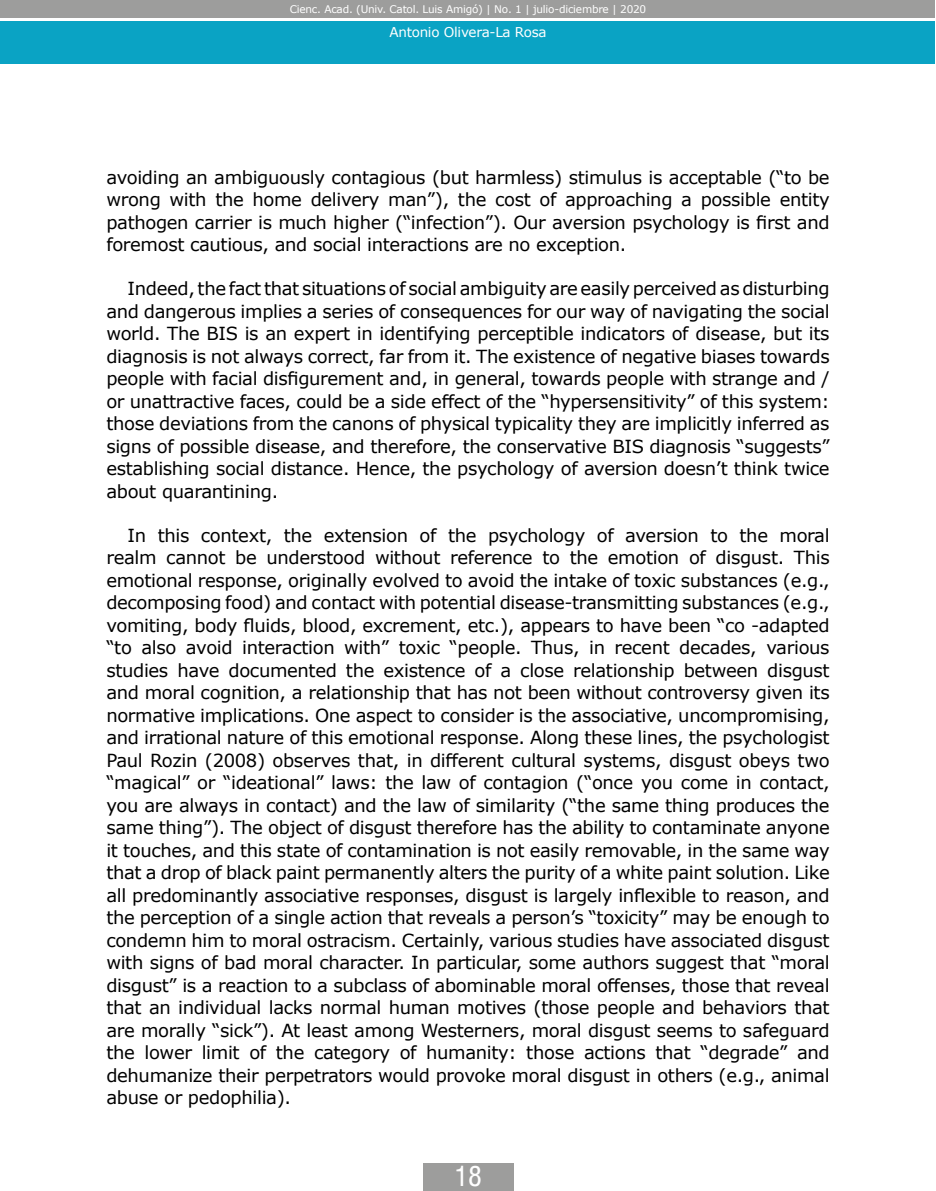
<style>
.page{position:relative;width:936px;height:1191px;background:#fff}
.page>*{position:absolute;margin:0;border:0;box-sizing:border-box;transform-origin:0 0}
.t1{font:27px "Arena Condensed";color:#fff}
.t2{font:18px/22.5px "Verdana";letter-spacing:-.02em;color:#000;text-align:justify}
.t3{font:13.5px "Verdana";letter-spacing:-.02em;color:#fff}
.t4{font:10.5px "Verdana";letter-spacing:-.02em;color:#fff}
</style>
<div class="page">
<div style="left:0;top:0;width:934px;height:18px;background:#9d9d9c"></div>
<div style="left:423px;top:1163px;width:90px;height:28px;background:#9d9d9c"></div>
<div style="left:0;top:21px;width:934px;height:43px;background:#0aa3c4"></div>
<p class="t4" style="left:290px;top:2px;width:358px">Cienc. Acad. (Univ. Catol. Luis Amigó) | No. 1 | julio-diciembre | 2020</p>
<p class="t3" style="left:389px;top:23px;width:159px">Antonio Olivera-La Rosa</p>
<p class="t2" style="left:106px;top:166px;width:724px">avoiding an ambiguously contagious (but harmless) stimulus is acceptable (“to be wrong with the home delivery man”), the cost of approaching a possible entity pathogen carrier is much higher (“infection”). Our aversion psychology is first and foremost cautious, and social interactions are no exception.</p>
<p class="t2" style="left:106px;top:277px;width:724px;text-indent:21px">Indeed, the fact that situations of social ambiguity are easily perceived as disturbing and dangerous implies a series of consequences for our way of navigating the social world. The BIS is an expert in identifying perceptible indicators of disease, but its diagnosis is not always correct, far from it. The existence of negative biases towards people with facial disfigurement and, in general, towards people with strange and / or unattractive faces, could be a side effect of the “hypersensitivity” of this system: those deviations from the canons of physical typicality they are implicitly inferred as signs of possible disease, and therefore, the conservative BIS diagnosis “suggests” establishing social distance. Hence, the psychology of aversion doesn’t think twice about quarantining.</p>
<p class="t2" style="left:106px;top:523px;width:725px;text-indent:21px">In this context, the extension of the psychology of aversion to the moral realm cannot be understood without reference to the emotion of disgust. This emotional response, originally evolved to avoid the intake of toxic substances (e.g., decomposing food) and contact with potential disease-transmitting substances (e.g., vomiting, body fluids, blood, excrement, etc.), appears to have been “co -adapted “to also avoid interaction with” toxic “people. Thus, in recent decades, various studies have documented the existence of a close relationship between disgust and moral cognition, a relationship that has not been without controversy given its normative implications. One aspect to consider is the associative, uncompromising, and irrational nature of this emotional response. Along these lines, the psychologist Paul Rozin (2008) observes that, in different cultural systems, disgust obeys two “magical” or “ideational” laws: the law of contagion (“once you come in contact, you are always in contact) and the law of similarity (“the same thing produces the same thing”). The object of disgust therefore has the ability to contaminate anyone it touches, and this state of contamination is not easily removable, in the same way that a drop of black paint permanently alters the purity of a white paint solution. Like all predominantly associative responses, disgust is largely inflexible to reason, and the perception of a single action that reveals a person’s “toxicity” may be enough to condemn him to moral ostracism. Certainly, various studies have associated disgust with signs of bad moral character. In particular, some authors suggest that “moral disgust” is a reaction to a subclass of abominable moral offenses, those that reveal that an individual lacks normal human motives (those people and behaviors that are morally “sick”). At least among Westerners, moral disgust seems to safeguard the lower limit of the category of humanity: those actions that “degrade” and dehumanize their perpetrators would provoke moral disgust in others (e.g., animal abuse or pedophilia).</p>
<h1 class="t1" style="left:454px;top:1160px;width:29px">18</h1>
</div>
